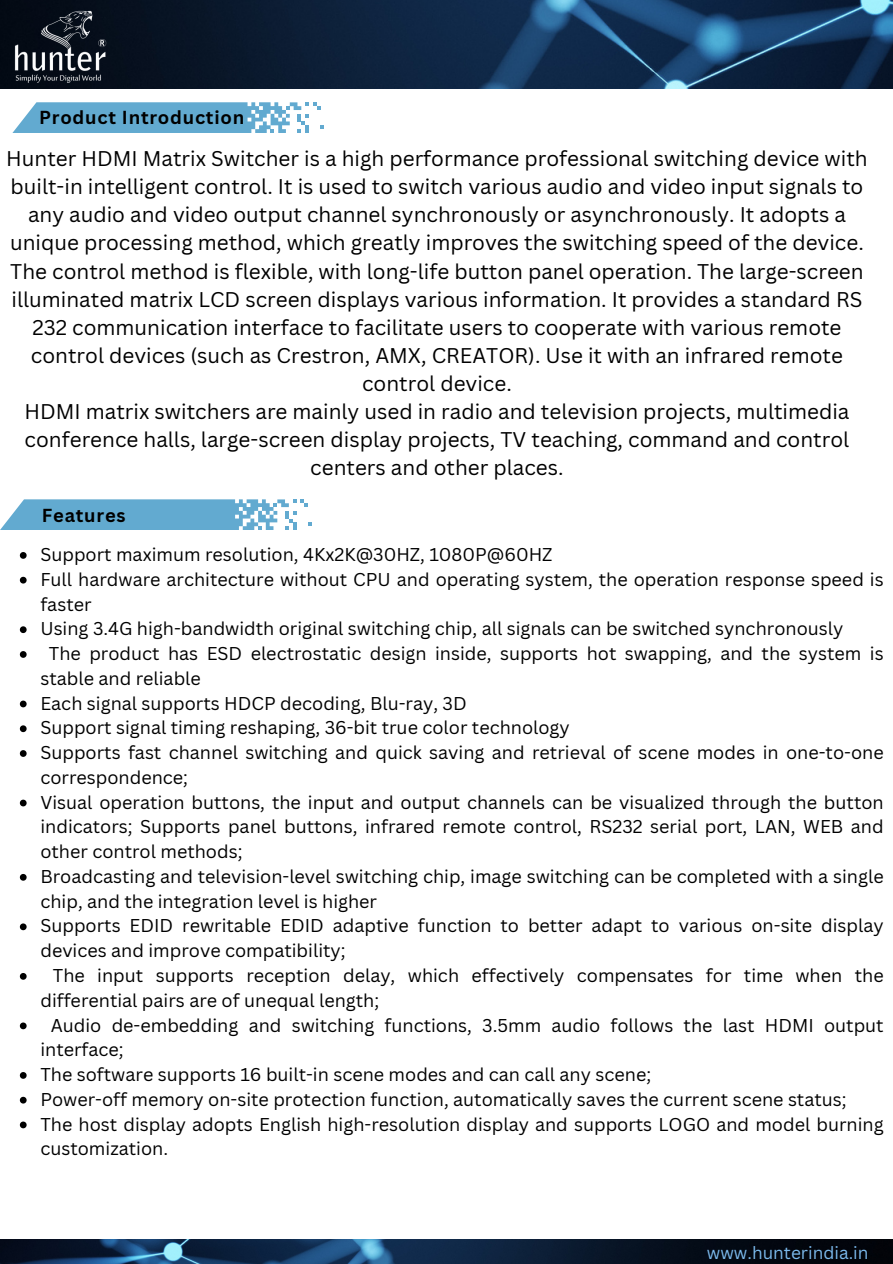
<style>
.page{position:relative;width:893px;height:1264px;background:#fff}
.page>*{position:absolute;margin:0;border:0;box-sizing:border-box;transform-origin:0 0}
.t1{font:20.7px/28.2px "Canva Sans";color:#000;text-align:center}
.t2{font:700 18.3px "Canva Sans";letter-spacing:.04em;color:#000}
.t3{font:18px/24.8px "Canva Sans";color:#000}
.t4{font:17.25px "Canva Sans";color:#7bb9ec}
</style>
<div class="page">
<img style="left:0;top:0;width:892px;height:88px">
<img style="left:12px;top:11px;width:96px;height:72px">
<img style="left:0;top:1239px;width:892px;height:24px">
<svg style="left:12px;top:102px;width:312px;height:31px"></svg>
<svg style="left:1px;top:499px;width:311px;height:30px"></svg>
<svg style="left:20px;top:552px;width:7px;height:7px"></svg>
<svg style="left:20px;top:577px;width:7px;height:6px"></svg>
<svg style="left:20px;top:626px;width:7px;height:7px"></svg>
<svg style="left:20px;top:651px;width:7px;height:7px"></svg>
<svg style="left:20px;top:700px;width:7px;height:7px"></svg>
<svg style="left:20px;top:725px;width:7px;height:7px"></svg>
<svg style="left:20px;top:750px;width:7px;height:7px"></svg>
<svg style="left:20px;top:799px;width:7px;height:7px"></svg>
<svg style="left:20px;top:874px;width:7px;height:6px"></svg>
<svg style="left:20px;top:923px;width:7px;height:7px"></svg>
<svg style="left:20px;top:973px;width:7px;height:6px"></svg>
<svg style="left:20px;top:1022px;width:7px;height:7px"></svg>
<svg style="left:20px;top:1072px;width:7px;height:6px"></svg>
<svg style="left:20px;top:1096px;width:7px;height:7px"></svg>
<svg style="left:20px;top:1121px;width:7px;height:7px"></svg>
<p class="t2" style="left:39px;top:105px;width:206px">Product Introduction</p>
<p class="t1" style="left:6px;top:144px;width:863px">Hunter HDMI Matrix Switcher is a high performance professional switching device with built-in intelligent control. It is used to switch various audio and video input signals to any audio and video output channel synchronously or asynchronously. It adopts a unique processing method, which greatly improves the switching speed of the device.<br>The control method is flexible, with long-life button panel operation. The large-screen illuminated matrix LCD screen displays various information. It provides a standard RS 232 communication interface to facilitate users to cooperate with various remote control devices (such as Crestron, AMX, CREATOR). Use it with an infrared remote control device.</p>
<p class="t1" style="left:25px;top:397px;width:826px">HDMI matrix switchers are mainly used in radio and television projects, multimedia conference halls, large-screen display projects, TV teaching, command and control centers and other places.</p>
<p class="t2" style="left:42px;top:502px;width:85px">Features</p>
<p class="t3" style="left:40px;top:541px;width:513px">Support maximum resolution, 4Kx2K@30HZ, 1080P@60HZ</p>
<p class="t3" style="left:40px;top:566px;width:844px">Full hardware architecture without CPU and operating system, the operation response speed is faster</p>
<p class="t3" style="left:40px;top:616px;width:804px">Using 3.4G high-bandwidth original switching chip, all signals can be switched synchronously</p>
<p class="t3" style="left:40px;top:640px;width:844px;text-indent:8px">The product has ESD electrostatic design inside, supports hot swapping, and the system is stable and reliable</p>
<p class="t3" style="left:40px;top:690px;width:428px">Each signal supports HDCP decoding, Blu-ray, 3D</p>
<p class="t3" style="left:40px;top:715px;width:531px">Support signal timing reshaping, 36-bit true color technology</p>
<p class="t3" style="left:40px;top:739px;width:844px">Supports fast channel switching and quick saving and retrieval of scene modes in one-to-one correspondence;</p>
<p class="t3" style="left:40px;top:789px;width:844px;text-align:justify">Visual operation buttons, the input and output channels can be visualized through the button indicators; Supports panel buttons, infrared remote control, RS232 serial port, LAN, WEB and other control methods;</p>
<p class="t3" style="left:40px;top:863px;width:844px">Broadcasting and television-level switching chip, image switching can be completed with a single chip, and the integration level is higher</p>
<p class="t3" style="left:40px;top:913px;width:844px">Supports EDID rewritable EDID adaptive function to better adapt to various on-site display devices and improve compatibility;</p>
<p class="t3" style="left:40px;top:962px;width:844px;text-indent:12px">The input supports reception delay, which effectively compensates for time when the differential pairs are of unequal length;</p>
<p class="t3" style="left:40px;top:1012px;width:844px;text-indent:10px">Audio de-embedding and switching functions, 3.5mm audio follows the last HDMI output interface;</p>
<p class="t3" style="left:40px;top:1061px;width:612px">The software supports 16 built-in scene modes and can call any scene;</p>
<p class="t3" style="left:40px;top:1086px;width:807px">Power-off memory on-site protection function, automatically saves the current scene status;</p>
<p class="t3" style="left:40px;top:1111px;width:844px">The host display adopts English high-resolution display and supports LOGO and model burning customization.</p>
<p class="t4" style="left:706px;top:1240px;width:163px">www.hunterindia.in</p>
</div>
